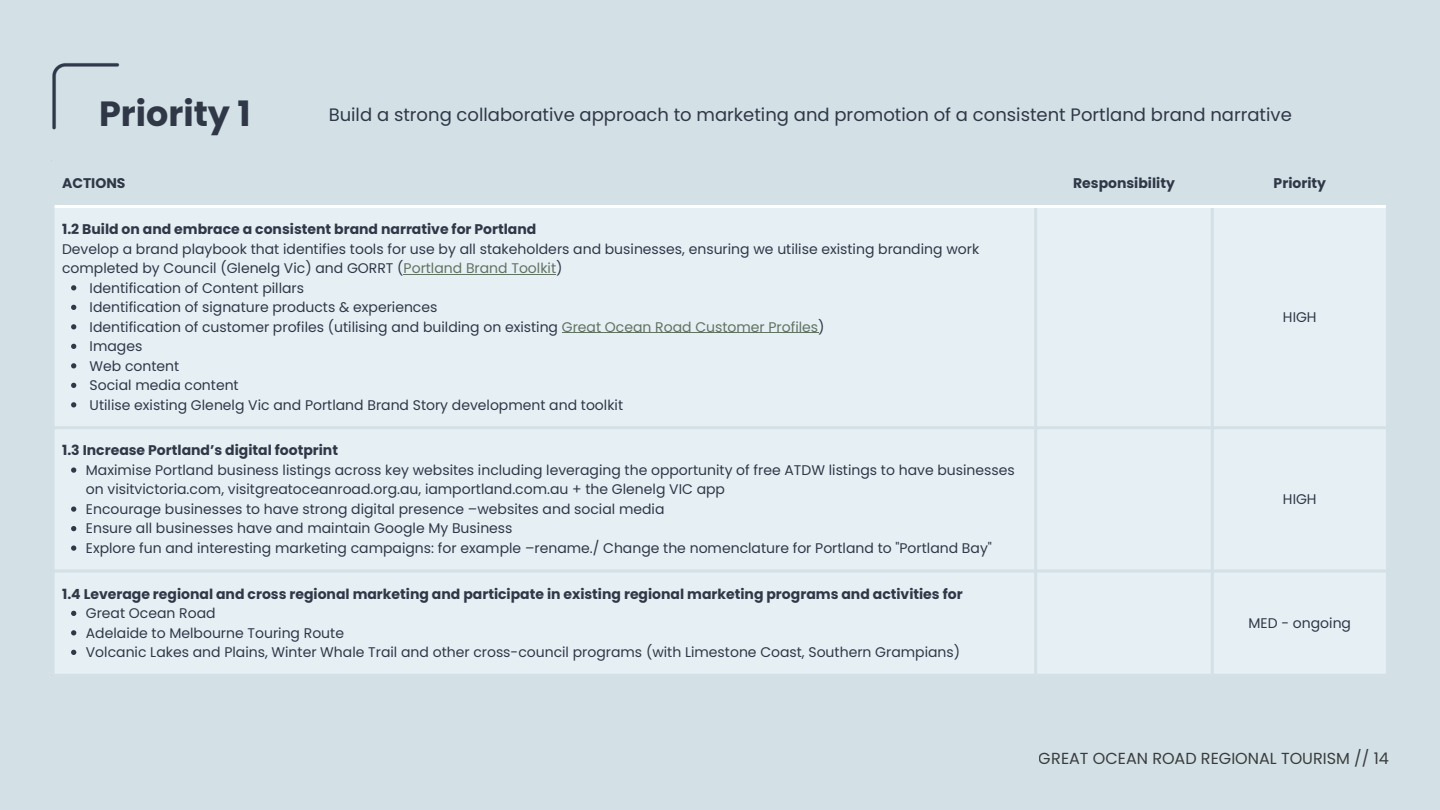
<style>
.page{position:relative;width:1440px;height:810px;background:#d3e0e6}
.page>*{position:absolute;margin:0;border:0;box-sizing:border-box;transform-origin:0 0}
.t1{font:700 35px "Poppins";color:#303848}
.t2{font:18px "Poppins";color:#303848}
.t3{font:16px "Poppins";color:#000}
.t4{font:14px/19.5px "Poppins";color:#303848}
.t5{font:700 14px "Poppins";color:#303848}
.s1{color:#617362}
</style>
<div class="page">
<img style="left:52px;top:63px;width:67px;height:67px">
<div style="left:55px;top:208px;width:1331px;height:466px;background:#e6eff4"></div>
<hr style="left:404px;top:274px;width:152px;height:1px;background:#617362">
<svg style="left:71px;top:285px;width:5px;height:5px"></svg>
<svg style="left:71px;top:305px;width:5px;height:5px"></svg>
<svg style="left:71px;top:324px;width:5px;height:5px"></svg>
<hr style="left:562px;top:332px;width:256px;height:1px;background:#617362">
<svg style="left:71px;top:344px;width:5px;height:5px"></svg>
<svg style="left:71px;top:363px;width:5px;height:5px"></svg>
<svg style="left:71px;top:383px;width:5px;height:5px"></svg>
<svg style="left:71px;top:402px;width:5px;height:5px"></svg>
<svg style="left:71px;top:467px;width:5px;height:6px"></svg>
<svg style="left:71px;top:506px;width:5px;height:6px"></svg>
<svg style="left:71px;top:526px;width:5px;height:5px"></svg>
<svg style="left:71px;top:545px;width:5px;height:6px"></svg>
<svg style="left:71px;top:611px;width:5px;height:5px"></svg>
<svg style="left:71px;top:630px;width:5px;height:5px"></svg>
<svg style="left:71px;top:650px;width:5px;height:5px"></svg>
<hr style="left:1034px;top:162px;width:3px;height:512px;background:#d3e0e6">
<hr style="left:1211px;top:162px;width:3px;height:512px;background:#d3e0e6">
<hr style="left:52px;top:426px;width:1337px;height:3px;background:#d3e0e6">
<hr style="left:52px;top:569px;width:1337px;height:3px;background:#d3e0e6">
<hr style="left:55px;top:205px;width:1331px;height:3px;background:#fff">
<p class="t1" style="left:99px;top:89px;width:153px">Priority 1</p>
<p class="t2" style="left:329px;top:102px;width:965px">Build a strong collaborative approach to marketing and promotion of a consistent Portland brand narrative</p>
<h1 class="t5" style="left:62px;top:174px;width:65px">ACTIONS</h1>
<h2 class="t5" style="left:1073px;top:174px;width:103px">Responsibility</h2>
<p class="t5" style="left:1274px;top:174px;width:54px">Priority</p>
<p class="t5" style="left:62px;top:220px;width:476px">1.2 Build on and embrace a consistent brand narrative for Portland</p>
<p class="t4" style="left:62px;top:239px;width:919px">Develop a brand playbook that identifies tools for use by all stakeholders and businesses, ensuring we utilise existing branding work completed by Council (Glenelg Vic) and GORRT (<span class="s1">Portland Brand Toolkit</span>)</p>
<p class="t4" style="left:90px;top:278px;width:216px">Identification of Content pillars</p>
<p class="t4" style="left:90px;top:298px;width:349px">Identification of signature products &amp; experiences</p>
<p class="t4" style="left:90px;top:317px;width:737px">Identification of customer profiles (utilising and building on existing <span class="s1">Great Ocean Road Customer Profiles</span>)</p>
<p class="t4" style="left:90px;top:337px;width:54px">Images</p>
<p class="t4" style="left:90px;top:356px;width:91px">Web content</p>
<p class="t4" style="left:90px;top:376px;width:151px">Social media content</p>
<p class="t4" style="left:90px;top:395px;width:535px">Utilise existing Glenelg Vic and Portland Brand Story development and toolkit</p>
<p class="t4" style="left:1283px;top:307px;width:35px">HIGH</p>
<p class="t5" style="left:62px;top:441px;width:278px">1.3 Increase Portland’s digital footprint</p>
<p class="t4" style="left:86px;top:460px;width:930px">Maximise Portland business listings across key websites including leveraging the opportunity of free ATDW listings to have businesses on visitvictoria.com, visitgreatoceanroad.org.au, iamportland.com.au + the Glenelg VIC app</p>
<p class="t4" style="left:86px;top:499px;width:580px">Encourage businesses to have strong digital presence –websites and social media</p>
<p class="t4" style="left:86px;top:519px;width:428px">Ensure all businesses have and maintain Google My Business</p>
<p class="t4" style="left:86px;top:538px;width:908px">Explore fun and interesting marketing campaigns: for example –rename./ Change the nomenclature for Portland to "Portland Bay"</p>
<p class="t5" style="left:62px;top:584px;width:902px">1.4 Leverage regional and cross regional marketing and participate in existing regional marketing programs and activities for</p>
<p class="t4" style="left:86px;top:604px;width:131px">Great Ocean Road</p>
<p class="t4" style="left:86px;top:623px;width:260px">Adelaide to Melbourne Touring Route</p>
<p class="t4" style="left:86px;top:643px;width:876px">Volcanic Lakes and Plains, Winter Whale Trail and other cross-council programs (with Limestone Coast, Southern Grampians)</p>
<p class="t4" style="left:1283px;top:490px;width:35px">HIGH</p>
<p class="t4" style="left:1249px;top:613px;width:104px">MED - ongoing</p>
<p class="t3" style="left:1039px;top:747px;width:352px">GREAT OCEAN ROAD REGIONAL TOURISM // 14</p>
</div>
